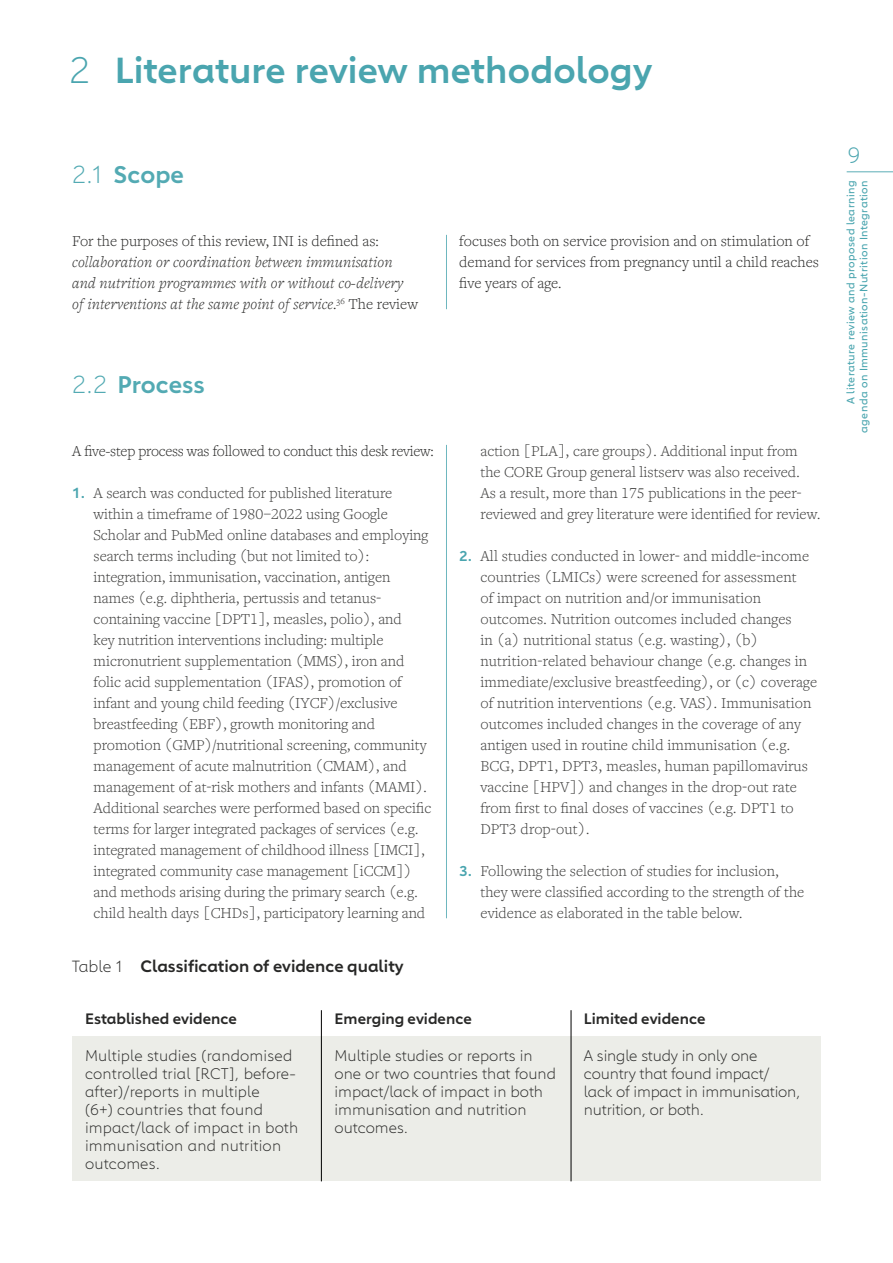
<style>
.page{position:relative;width:893px;height:1263px;background:#fff}
.page>*{position:absolute;margin:0;border:0;box-sizing:border-box;transform-origin:0 0}
.t1{font:600 36px "Carnero";color:#4aa5af}
.t2{font:600 24px "Carnero";color:#53aab3}
.t3{font:300 21.6px "Carnero";color:#4aa5af}
.t4{font:600 16.5px "Carnero";color:#282827}
.t5{font:300 15.75px/21px "Freight Text Pro";color:#3c3c3b}
.t6{font:300 15.75px/21px "Freight Text Pro";color:#282827}
.t7{font:italic 300 15.75px/21px "Freight Text Pro";letter-spacing:.01em;color:#282827}
.t8{font:300 15px/18px "Carnero";color:#282827}
.t9{font:600 15px "Carnero";color:#282827}
.t10{font:10.5px/12.8px "Carnero";letter-spacing:.04em;color:#4aa5af;text-align:right}
.s1{font-weight:300}
.s2{font-style:normal}
.s3{font-family:"Carnero";font-weight:600;font-size:14.25px;color:#4aa5af}
.s4{font-weight:300;font-size:15.75px}
</style>
<div class="page">
<hr style="left:446px;top:235px;width:1px;height:74px;background:#6eb7bf">
<hr style="left:446px;top:445px;width:1px;height:473px;background:#6eb7bf">
<div style="left:72px;top:1036px;width:250px;height:145px;background:#ecede8"></div>
<div style="left:322px;top:1036px;width:249px;height:145px;background:#ecede8"></div>
<div style="left:571px;top:1036px;width:250px;height:145px;background:#ecede8"></div>
<hr style="left:321px;top:1010px;width:1px;height:171px;background:#000">
<hr style="left:571px;top:1010px;width:1px;height:171px;background:#000">
<hr style="left:847px;top:172px;width:46px;height:1px;background:#5caeb7">
<h1 class="t1" style="left:69px;top:48px;width:584px"><span class="s1">2</span> Literature review methodology</h1>
<h2 class="t2" style="left:72px;top:160px;width:113px"><span class="s1">2.1</span> Scope</h2>
<p class="t6" style="left:72px;top:230px;width:308px">For the purposes of this review, INI is defined as:</p>
<p class="t7" style="left:72px;top:251px;width:347px">collaboration or coordination between immunisation and nutrition programmes with or without co-delivery of interventions at the same point of service<span class="s2">.</span><sup>36</sup> <span class="s2">The review</span></p>
<h2 class="t2" style="left:72px;top:370px;width:134px"><span class="s1">2.2</span> Process</h2>
<p class="t6" style="left:72px;top:440px;width:363px">A five-step process was followed to conduct this desk review:</p>
<p class="t5" style="left:94px;top:482px;width:339px;text-indent:-21px"><span class="s3">1.</span> A search was conducted for published literature within a timeframe of 1980–2022 using Google Scholar and PubMed online databases and employing search terms including (but not limited to): integration, immunisation, vaccination, antigen names (e.g. diphtheria, pertussis and tetanus&shy;containing vaccine [DPT1], measles, polio), and<br>key nutrition interventions including: multiple micronutrient supplementation (MMS), iron and folic acid supplementation (IFAS), promotion of infant and young child feeding (IYCF)/exclusive breastfeeding (EBF), growth monitoring and promotion (GMP)/nutritional screening, community management of acute malnutrition (CMAM), and management of at-risk mothers and infants (MAMI).<br>Additional searches were performed based on specific terms for larger integrated packages of services (e.g. integrated management of childhood illness [IMCI], integrated community case management [iCCM]) and methods arising during the primary search (e.g. child health days [CHDs], participatory learning and</p>
<p class="t6" style="left:459px;top:230px;width:361px">focuses both on service provision and on stimulation of demand for services from pregnancy until a child reaches five years of age.</p>
<p class="t5" style="left:480px;top:440px;width:342px">action [PLA], care groups). Additional input from the CORE Group general listserv was also received.<br>As a result, more than 175 publications in the peer&shy;reviewed and grey literature were identified for review.</p>
<p class="t5" style="left:480px;top:545px;width:338px;text-indent:-21px"><span class="s3">2.</span> All studies conducted in lower- and middle-income countries (LMICs) were screened for assessment<br>of impact on nutrition and/or immunisation outcomes. Nutrition outcomes included changes<br>in (a) nutritional status (e.g. wasting), (b) nutrition-related behaviour change (e.g. changes in immediate/exclusive breastfeeding), or (c) coverage of nutrition interventions (e.g. VAS). Immunisation outcomes included changes in the coverage of any antigen used in routine child immunisation (e.g.<br>BCG, DPT1, DPT3, measles, human papillomavirus vaccine [HPV]) and changes in the drop-out rate from first to final doses of vaccines (e.g. DPT1 to DPT3 drop-out).</p>
<p class="t5" style="left:480px;top:860px;width:325px;text-indent:-21px"><span class="s3">3.</span> Following the selection of studies for inclusion, they were classified according to the strength of the evidence as elaborated in the table below.</p>
<p class="t4" style="left:72px;top:956px;width:333px"><span class="s4">Table 1</span> Classification of evidence quality</p>
<p class="t9" style="left:85px;top:1009px;width:153px">Established evidence</p>
<p class="t8" style="left:85px;top:1046px;width:215px">Multiple studies (randomised controlled trial [RCT], before&shy;after)/reports in multiple<br>(6+) countries that found impact/lack of impact in both immunisation and nutrition outcomes.</p>
<p class="t9" style="left:334px;top:1009px;width:139px">Emerging evidence</p>
<p class="t8" style="left:334px;top:1046px;width:223px">Multiple studies or reports in one or two countries that found impact/lack of impact in both immunisation and nutrition outcomes.</p>
<p class="t9" style="left:584px;top:1009px;width:123px">Limited evidence</p>
<p class="t8" style="left:584px;top:1046px;width:218px">A single study in only one country that found impact/ lack of impact in immunisation, nutrition, or both.</p>
<h3 class="t3" style="left:848px;top:142px;width:14px">9</h3>
<p class="t10" style="left:844px;top:433px;width:254px;rotate:-90deg">A literature review and proposed learning agenda on Immunisation-Nutrition Integration</p>
</div>
